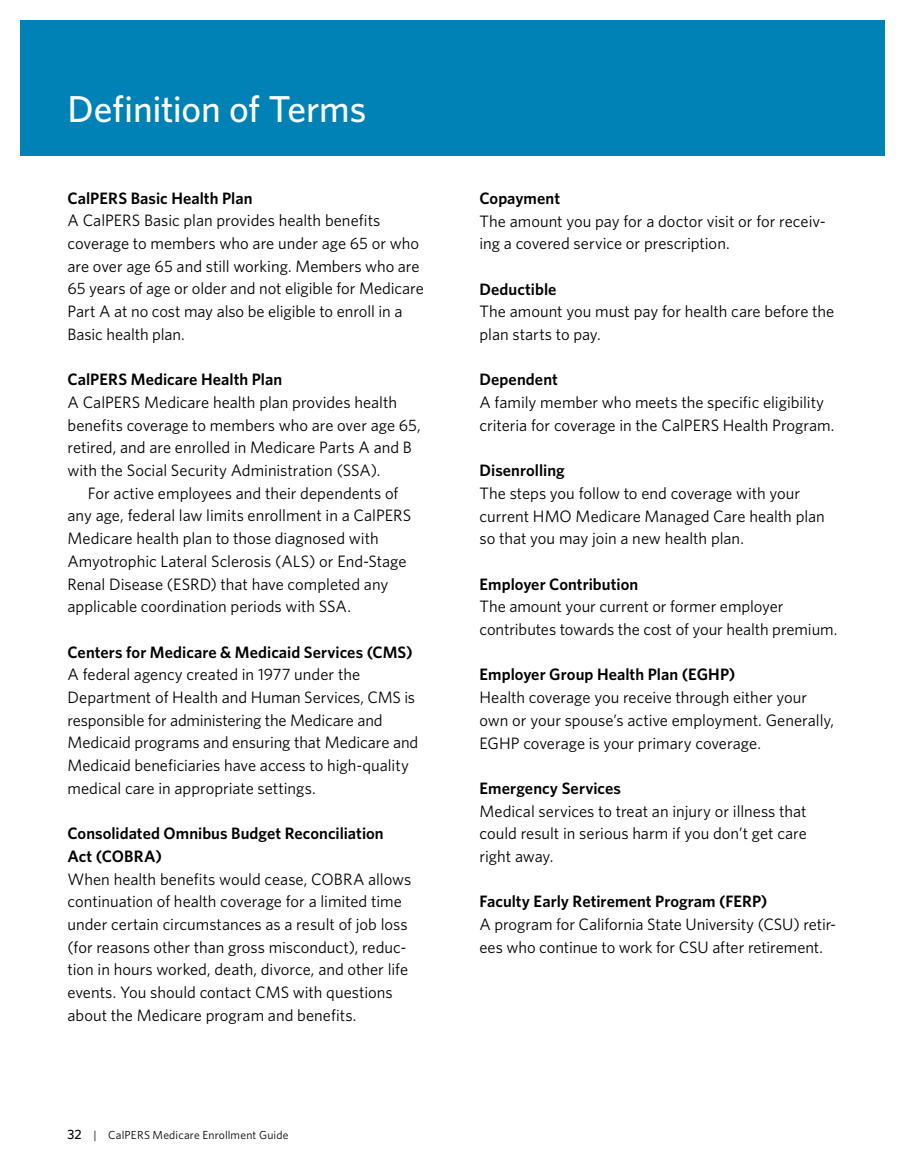
<style>
.page{position:relative;width:905px;height:1175px;background:#fff}
.page>*{position:absolute;margin:0;border:0;box-sizing:border-box;transform-origin:0 0}
.t1{font:500 37.5px "Whitney";letter-spacing:-.01em;color:#fff}
.t2{font:16.5px/22.6px "Whitney";color:#000}
.t3{font:600 16.5px/22.6px "Whitney";letter-spacing:.005em;color:#000}
.t4{font:11.7px "Whitney";letter-spacing:.015em;color:#000}
.s1{font-weight:500;font-size:13.5px}
</style>
<div class="page">
<div style="left:20px;top:20px;width:864px;height:135px;background:#0082b7"></div>
<h2 class="t1" style="left:68px;top:84px;width:300px">Definition of Terms</h2>
<h3 class="t3" style="left:68px;top:186px;width:186px">CalPERS Basic Health Plan</h3>
<p class="t2" style="left:68px;top:209px;width:358px">A CalPERS Basic plan provides health benefits coverage to members who are under age 65 or who are over age 65 and still working. Members who are 65 years of age or older and not eligible for Medicare Part A at no cost may also be eligible to enroll in a Basic health plan.</p>
<h3 class="t3" style="left:68px;top:368px;width:216px">CalPERS Medicare Health Plan</h3>
<p class="t2" style="left:68px;top:390px;width:355px">A CalPERS Medicare health plan provides health benefits coverage to members who are over age 65, retired, and are enrolled in Medicare Parts A and B with the Social Security Administration (SSA).</p>
<p class="t2" style="left:68px;top:481px;width:345px;text-indent:20px">For active employees and their dependents of any age, federal law limits enrollment in a CalPERS Medicare health plan to those diagnosed with Amyotrophic Lateral Sclerosis (ALS) or End-Stage Renal Disease (ESRD) that have completed any applicable coordination periods with SSA.</p>
<h3 class="t3" style="left:68px;top:640px;width:347px">Centers for Medicare &amp; Medicaid Services (CMS)</h3>
<p class="t2" style="left:68px;top:663px;width:352px">A federal agency created in 1977 under the Department of Health and Human Services, CMS is responsible for administering the Medicare and Medicaid programs and ensuring that Medicare and Medicaid beneficiaries have access to high-quality medical care in appropriate settings.</p>
<h3 class="t3" style="left:68px;top:821px;width:318px">Consolidated Omnibus Budget Reconciliation<br>Act (COBRA)</h3>
<p class="t2" style="left:68px;top:867px;width:345px">When health benefits would cease, COBRA allows continuation of health coverage for a limited time under certain circumstances as a result of job loss (for reasons other than gross misconduct), reduc&shy;tion in hours worked, death, divorce, and other life events. You should contact CMS with questions about the Medicare program and benefits.</p>
<p class="t4" style="left:68px;top:1126px;width:222px"><span class="s1">32</span> | CalPERS Medicare Enrollment Guide</p>
<h3 class="t3" style="left:479px;top:186px;width:82px">Copayment</h3>
<p class="t2" style="left:479px;top:209px;width:348px">The amount you pay for a doctor visit or for receiv&shy;ing a covered service or prescription.</p>
<h3 class="t3" style="left:479px;top:277px;width:78px">Deductible</h3>
<p class="t2" style="left:479px;top:300px;width:356px">The amount you must pay for health care before the plan starts to pay.</p>
<h3 class="t3" style="left:479px;top:368px;width:80px">Dependent</h3>
<p class="t2" style="left:479px;top:390px;width:356px">A family member who meets the specific eligibility criteria for coverage in the CalPERS Health Program.</p>
<h3 class="t3" style="left:479px;top:459px;width:87px">Disenrolling</h3>
<p class="t2" style="left:479px;top:481px;width:347px">The steps you follow to end coverage with your current HMO Medicare Managed Care health plan so that you may join a new health plan.</p>
<h3 class="t3" style="left:479px;top:572px;width:160px">Employer Contribution</h3>
<p class="t2" style="left:479px;top:595px;width:359px">The amount your current or former employer contributes towards the cost of your health premium.</p>
<h3 class="t3" style="left:479px;top:663px;width:257px">Employer Group Health Plan (EGHP)</h3>
<p class="t2" style="left:479px;top:685px;width:356px">Health coverage you receive through either your own or your spouse’s active employment. Generally,<br>EGHP coverage is your primary coverage.</p>
<h3 class="t3" style="left:479px;top:776px;width:143px">Emergency Services</h3>
<p class="t2" style="left:479px;top:799px;width:329px;text-align:justify">Medical services to treat an injury or illness that could result in serious harm if you don’t get care right away.</p>
<h3 class="t3" style="left:479px;top:890px;width:289px">Faculty Early Retirement Program (FERP)</h3>
<p class="t2" style="left:479px;top:912px;width:358px">A program for California State University (CSU) retir&shy;ees who continue to work for CSU after retirement.</p>
</div>
